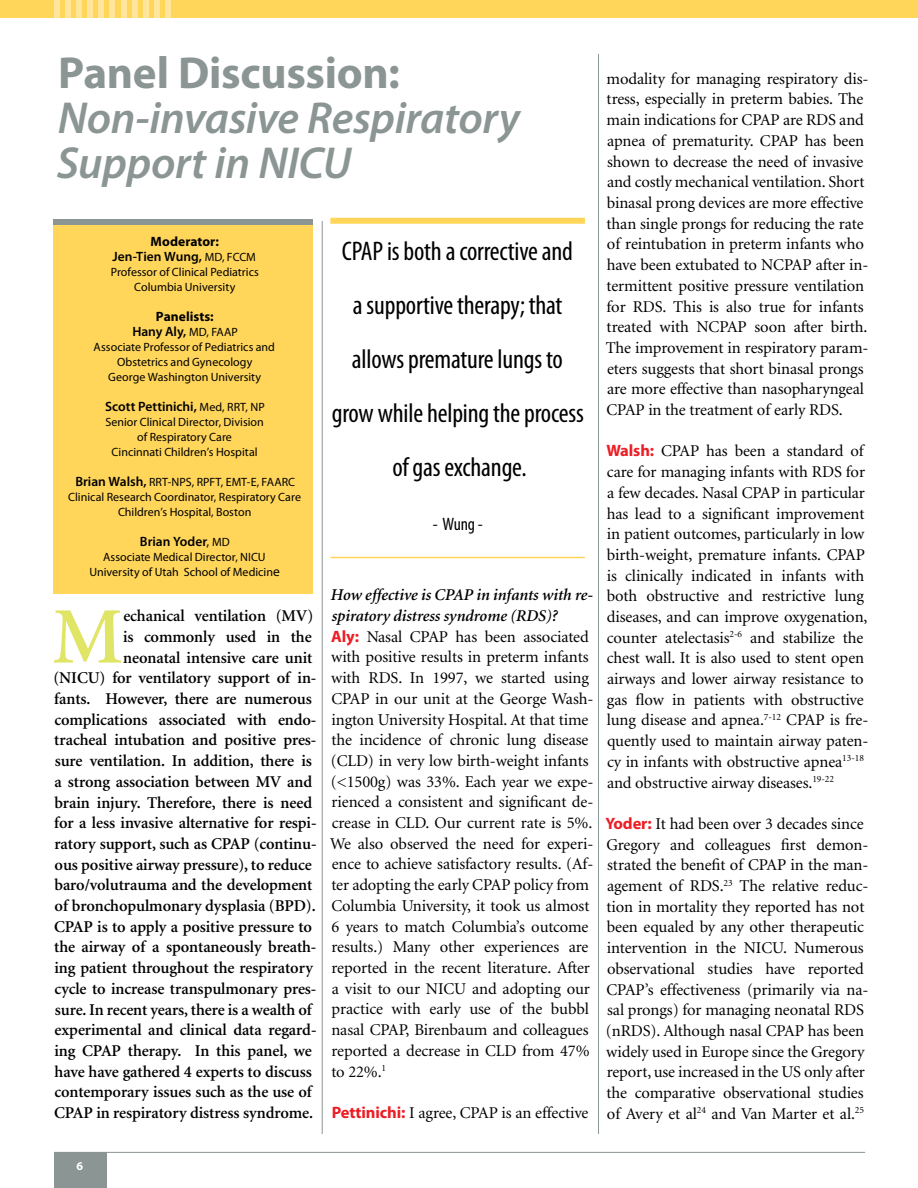
<style>
.page{position:relative;width:918px;height:1188px;background:#fff}
.page>*{position:absolute;margin:0;border:0;box-sizing:border-box;transform-origin:0 0}
.t1{font:600 80.25px "Minion";color:#e0e566}
.t2{font:italic 600 45px/45px "Myriad Pro";letter-spacing:-.01em;color:#8b9594}
.t3{font:700 45px "Myriad Pro";letter-spacing:-.005em;color:#8b9594}
.t4{font:condensed 27px/54px "Myriad Pro";letter-spacing:-.005em;color:#000;text-align:center}
.t5{font:condensed 18px "Myriad Pro";color:#000}
.t6{font:16.5px/20.7px "Minion";letter-spacing:-.005em;color:#000}
.t7{font:600 16.5px/20.7px "Minion";letter-spacing:-.005em;color:#000;text-align:right}
.t8{font:600 13.5px/15px "Myriad Pro";color:#000;text-align:center}
.t9{font:700 13.5px/15px "Myriad Pro";color:#000;text-align:center}
.t10{font:12px/15px "Myriad Pro";color:#000;text-align:center}
.t11{font:700 12px "Myriad Pro";color:#fff}
.s1{font-weight:700}
.s2{font-weight:400;font-size:12px}
.s3{font-weight:600}
.s4{font-weight:600;font-size:13.5px}
.s5{font-weight:400}
.s6{font-size:13.5px}
.s7{font-weight:600;font-style:italic}
.s8{font-family:"Myriad Pro";font-weight:700;color:#ed1d24}
</style>
<div class="page">
<div style="left:54px;top:1152px;width:52px;height:36px;background:#8b9594"></div>
<div style="left:0;top:0;width:918px;height:18px;background:#ffd65a"></div>
<div style="left:54px;top:0;width:6px;height:18px;background:#ffe69c"></div>
<div style="left:65px;top:0;width:6px;height:18px;background:#ffe69c"></div>
<div style="left:76px;top:0;width:6px;height:18px;background:#ffe69c"></div>
<div style="left:87px;top:0;width:6px;height:18px;background:#ffe69c"></div>
<div style="left:99px;top:0;width:5px;height:18px;background:#ffe69c"></div>
<div style="left:110px;top:0;width:5px;height:18px;background:#ffe69c"></div>
<div style="left:121px;top:0;width:5px;height:18px;background:#ffe69c"></div>
<div style="left:132px;top:0;width:6px;height:18px;background:#ffe69c"></div>
<div style="left:143px;top:0;width:6px;height:18px;background:#ffe69c"></div>
<div style="left:154px;top:0;width:6px;height:18px;background:#ffe69c"></div>
<div style="left:165px;top:0;width:6px;height:18px;background:#ffe69c"></div>
<hr style="left:54px;top:1152px;width:811px;height:1px;background:#8b9594">
<hr style="left:322px;top:54px;width:1px;height:1080px;background:#8b9594">
<hr style="left:598px;top:54px;width:1px;height:1080px;background:#8b9594">
<div style="left:53px;top:220px;width:260px;height:374px;background:#ffd65a"></div>
<div style="left:57px;top:54px;width:531px;height:166px;background:#fff"></div>
<div style="left:330px;top:218px;width:255px;height:6px;background:#ffd65a"></div>
<hr style="left:330px;top:557px;width:255px;height:1px;background:#ffd65a">
<div style="left:53px;top:220px;width:260px;height:5px;background:#8b9594"></div>
<h2 class="t3" style="left:58px;top:43px;width:343px">Panel Discussion:</h2>
<h2 class="t2" style="left:57px;top:94px;width:465px">Non-invasive Respiratory<br>Support in NICU</h2>
<p class="t8" style="left:113px;top:234px;width:145px"><span class="s1">Moderator:<br></span>Jen-Tien Wung, <span class="s2">MD, FCCM</span></p>
<p class="t10" style="left:111px;top:264px;width:150px">Professor of Clinical Pediatrics<br>Columbia University</p>
<p class="t9" style="left:132px;top:309px;width:107px">Panelists:<br><span class="s3">Hany Aly,</span> <span class="s2">MD, FAAP</span></p>
<p class="t10" style="left:94px;top:339px;width:183px">Associate Professor of Pediatrics and<br>Obstetrics and Gynecology<br>George Washington University</p>
<p class="t8" style="left:105px;top:399px;width:161px">Scott Pettinichi, <span class="s2">Med, RRT, NP</span></p>
<p class="t10" style="left:105px;top:414px;width:160px">Senior Clinical Director, Division of Respiratory Care<br>Cincinnati Children’s Hospital</p>
<p class="t10" style="left:68px;top:474px;width:234px"><span class="s4">Brian Walsh,</span> RRT-NPS, RPFT, EMT-E, FAARC<br>Clinical Research Coordinator, Respiratory Care<br>Children’s Hospital, Boston</p>
<p class="t8" style="left:140px;top:534px;width:91px">Brian Yoder<span class="s5">,</span> <span class="s2">MD</span></p>
<p class="t10" style="left:89px;top:549px;width:192px">Associate Medical Director, NICU<br>University of Utah School of Medicin<span class="s6">e</span></p>
<p class="t7" style="left:53px;top:606px;width:265px">echanical ventilation (MV)<br>is commonly used in the<br>neonatal intensive care unit<br>(NICU) for ventilatory support of in&shy;fants. However, there are numerous complications associated with endo&shy;tracheal intubation and positive pres&shy;sure ventilation. In addition, there is a strong association between MV and brain injury. Therefore, there is need for a less invasive alternative for respi&shy;ratory support, such as CPAP (continu&shy;ous positive airway pressure), to reduce baro/volutrauma and the development of bronchopulmonary dysplasia (BPD).<br>CPAP is to apply a positive pressure to the airway of a spontaneously breath&shy;ing patient throughout the respiratory cycle to increase transpulmonary pres&shy;sure. In recent years, there is a wealth of experimental and clinical data regard&shy;ing CPAP therapy. In this panel, we have have gathered 4 experts to discuss contemporary issues such as the use of CPAP in respiratory distress syndrome.</p>
<h1 class="t1" style="left:52px;top:596px;width:73px">M</h1>
<h3 class="t4" style="left:332px;top:224px;width:253px">CPAP is both a corrective and<br>a supportive therapy; that allows premature lungs to grow while helping the process of gas exchange.</h3>
<p class="t5" style="left:433px;top:513px;width:51px">- Wung -</p>
<p class="t6" style="left:330px;top:585px;width:265px"><span class="s7">How effective is CPAP in infants with re&shy;spiratory distress syndrome (RDS)?<br></span><span class="s8">Aly:</span> Nasal CPAP has been associated with positive results in preterm infants with RDS. In 1997, we started using CPAP in our unit at the George Wash&shy;ington University Hospital. At that time the incidence of chronic lung disease (CLD) in very low birth-weight infants (&lt;1500g) was 33%. Each year we expe&shy;rienced a consistent and significant de&shy;crease in CLD. Our current rate is 5%.<br>We also observed the need for experi&shy;ence to achieve satisfactory results. (Af&shy;ter adopting the early CPAP policy from Columbia University, it took us almost 6 years to match Columbia’s outcome results.) Many other experiences are reported in the recent literature. After a visit to our NICU and adopting our practice with early use of the bubbl nasal CPAP, Birenbaum and colleagues reported a decrease in CLD from 47% to 22%.<sup>1</sup></p>
<p class="t6" style="left:332px;top:1103px;width:258px"><span class="s8">Pettinichi:</span> I agree, CPAP is an effective</p>
<p class="t6" style="left:606px;top:69px;width:264px">modality for managing respiratory dis&shy;tress, especially in preterm babies. The main indications for CPAP are RDS and apnea of prematurity. CPAP has been shown to decrease the need of invasive and costly mechanical ventilation. Short binasal prong devices are more effective than single prongs for reducing the rate of reintubation in preterm infants who have been extubated to NCPAP after in&shy;termittent positive pressure ventilation for RDS. This is also true for infants treated with NCPAP soon after birth.<br>The improvement in respiratory param&shy;eters suggests that short binasal prongs are more effective than nasopharyngeal CPAP in the treatment of early RDS.</p>
<p class="t6" style="left:606px;top:441px;width:264px"><span class="s8">Walsh:</span> CPAP has been a standard of care for managing infants with RDS for a few decades. Nasal CPAP in particular has lead to a significant improvement in patient outcomes, particularly in low birth-weight, premature infants. CPAP is clinically indicated in infants with both obstructive and restrictive lung diseases, and can improve oxygenation, counter atelectasis<sup>2-6</sup> and stabilize the chest wall. It is also used to stent open airways and lower airway resistance to gas flow in patients with obstructive lung disease and apnea.<sup>7-12</sup> CPAP is fre&shy;quently used to maintain airway paten&shy;cy in infants with obstructive apnea<sup>13-18 </sup>and obstructive airway diseases.<sup>19-22</sup></p>
<p class="t6" style="left:605px;top:814px;width:265px"><span class="s8">Yoder:</span> It had been over 3 decades since Gregory and colleagues first demon&shy;strated the benefit of CPAP in the man&shy;agement of RDS.<sup>23</sup> The relative reduc&shy;tion in mortality they reported has not been equaled by any other therapeutic intervention in the NICU. Numerous observational studies have reported CPAP’s effectiveness (primarily via na&shy;sal prongs) for managing neonatal RDS (nRDS). Although nasal CPAP has been widely used in Europe since the Gregory report, use increased in the US only after the comparative observational studies of Avery et al<sup>24</sup> and Van Marter et al.<sup>25</sup></p>
<p class="t11" style="left:77px;top:1158px;width:8px">6</p>
</div>
